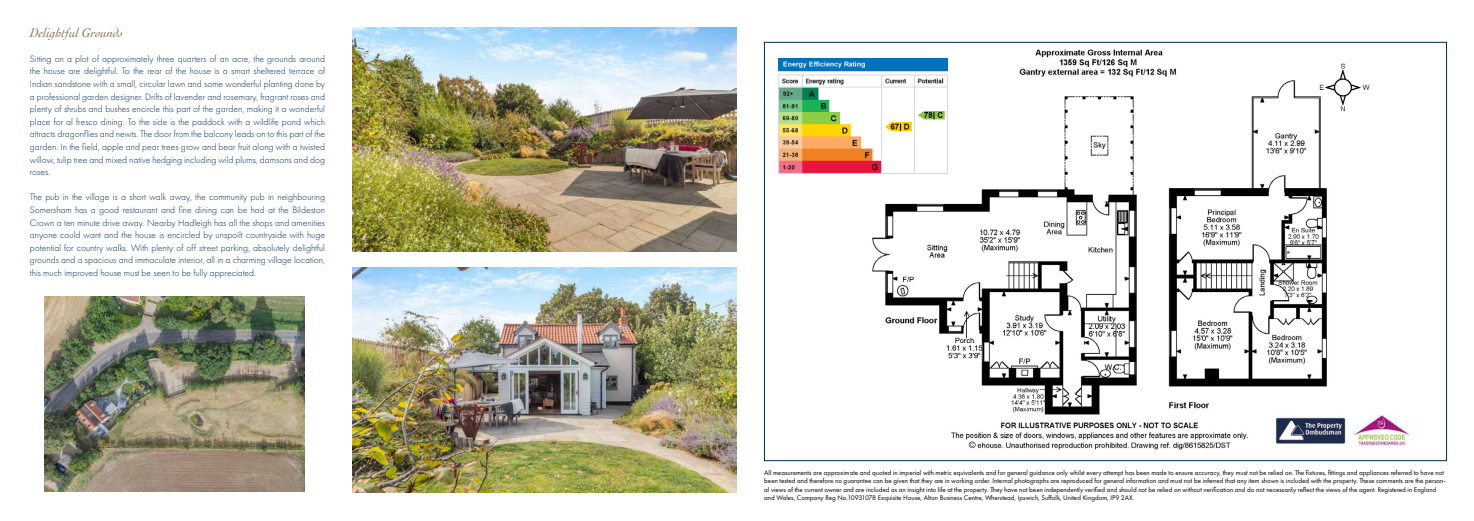
<style>
.page{position:relative;width:1474px;height:521px;background:#fff}
.page>*{position:absolute;margin:0;border:0;box-sizing:border-box;transform-origin:0 0}
.t1{font:italic 13.12px "Cochin";color:#85764f}
.t2{font:300 9.62px/12.6px "Futura PT";color:#002856;text-align:justify}
.t3{font:7px/8.4px "Futura PT";color:#000}
</style>
<div class="page">
<img style="left:818px;top:49px;width:552px;height:401px">
<img style="left:1268px;top:415px;width:145px;height:35px">
<img style="left:352px;top:27px;width:385px;height:224px">
<img style="left:45px;top:297px;width:260px;height:194px">
<img style="left:352px;top:268px;width:385px;height:224px">
<img style="left:778px;top:59px;width:169px;height:115px">
<h1 class="t1" style="left:30px;top:24px;width:95px">Delightful Grounds</h1>
<p class="t2" style="left:30px;top:52px;width:296px">Sitting on a plot of approximately three quarters of an acre, the grounds around the house are delightful. To the rear of the house is a smart sheltered terrace of Indian sandstone with a small, circular lawn and some wonderful planting done by a professional garden designer. Drifts of lavender and rosemary, fragrant roses and plenty of shrubs and bushes encircle this part of the garden, making it a wonderful place for al fresco dining. To the side is the paddock with a wildlife pond which attracts dragonflies and newts. The door from the balcony leads on to this part of the garden. In the field, apple and pear trees grow and bear fruit along with a twisted willow, tulip tree and mixed native hedging including wild plums, damsons and dog roses.</p>
<p class="t2" style="left:30px;top:191px;width:296px">The pub in the village is a short walk away, the community pub in neighbouring Somersham has a good restaurant and fine dining can be had at the Bildeston Crown a ten minute drive away. Nearby Hadleigh has all the shops and amenities anyone could want and the house is encircled by unspoilt countryside with huge potential for country walks. With plenty of off street parking, absolutely delightful grounds and a spacious and immaculate interior, all in a charming village location, this much improved house must be seen to be fully appreciated.</p>
<p class="t3" style="left:764px;top:468px;width:683px">All measurements are approximate and quoted in imperial with metric equivalents and for general guidance only whilst every attempt has been made to ensure accuracy, they must not be relied on. The fixtures, fittings and appliances referred to have not been tested and therefore no guarantee can be given that they are in working order. Internal photographs are reproduced for general information and must not be inferred that any item shown is included with the property. These comments are the person&shy;al views of the current owner and are included as an insight into life at the property. They have not been independently verified and should not be relied on without verification and do not necessarily reflect the views of the agent. Registered in England and Wales, Company Reg No.10931078 Exquisite House, Alton Business Centre, Wherstead, Ipswich, Suffolk, United Kingdom, IP9 2AX.</p>
</div>
